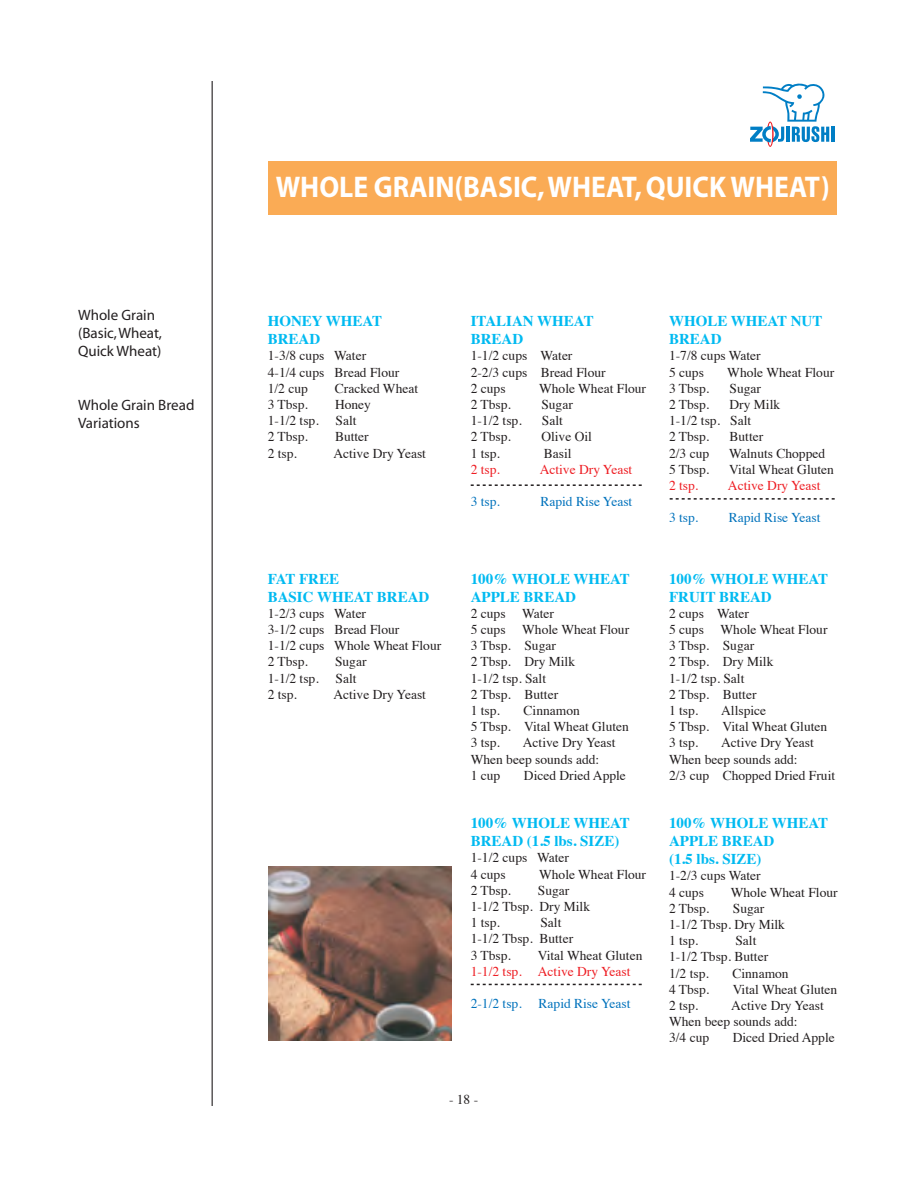
<style>
.page{position:relative;width:918px;height:1188px;background:#fff}
.page>*{position:absolute;margin:0;border:0;box-sizing:border-box;transform-origin:0 0}
.t1{font:700 30px "Myriad";color:#fff;scale:.92 1}
.t2{font:700 15px/18px "Times";color:#00baf1}
.t3{font:15px/18px "Myriad";color:#231f20}
.t4{font:13.5px/16.2px "Times";color:#231f20}
.t5{font:13.5px "Times";color:#ee1d23}
.t6{font:13.5px "Times";color:#0072bc}
</style>
<div class="page">
<hr style="left:212px;top:81px;width:1px;height:1025px;background:#231f20">
<hr style="left:831px;top:127px;width:4px;height:15px;background:#007ec5">
<svg style="left:750px;top:83px;width:79px;height:59px"></svg>
<svg style="left:471px;top:484px;width:171px;height:2px"></svg>
<div style="left:268px;top:161px;width:569px;height:54px;background:#faab55"></div>
<img style="left:269px;top:867px;width:182px;height:173px">
<svg style="left:471px;top:984px;width:171px;height:1px"></svg>
<svg style="left:670px;top:498px;width:165px;height:2px"></svg>
<p class="t3" style="left:78px;top:306px;width:85px">Whole Grain (Basic, Wheat,<br>Quick Wheat)</p>
<p class="t3" style="left:78px;top:396px;width:118px">Whole Grain Bread<br>Variations</p>
<h1 class="t1" style="left:276px;top:171px;width:604px">WHOLE GRAIN(BASIC, WHEAT, QUICK WHEAT)</h1>
<p class="t2" style="left:268px;top:311px;width:116px">HONEY WHEAT<br>BREAD</p>
<p class="t4" style="left:268px;top:347px;width:133px">1-3/8 cups Water<br>4-1/4 cups Bread Flour<br>1/2 cup</p>
<p class="t4" style="left:335px;top:379px;width:85px">Cracked Wheat</p>
<p class="t4" style="left:268px;top:395px;width:42px">3 Tbsp.</p>
<p class="t4" style="left:335px;top:395px;width:37px">Honey</p>
<p class="t4" style="left:268px;top:411px;width:53px">1-1/2 tsp.</p>
<p class="t4" style="left:336px;top:411px;width:23px">Salt</p>
<p class="t4" style="left:268px;top:428px;width:42px">2 Tbsp.</p>
<p class="t4" style="left:335px;top:428px;width:35px">Butter</p>
<p class="t4" style="left:268px;top:444px;width:31px">2 tsp.</p>
<p class="t4" style="left:333px;top:444px;width:94px">Active Dry Yeast</p>
<p class="t2" style="left:268px;top:568px;width:163px">FAT FREE<br>BASIC WHEAT BREAD</p>
<p class="t4" style="left:268px;top:604px;width:175px">1-2/3 cups Water<br>3-1/2 cups Bread Flour<br>1-1/2 cups Whole Wheat Flour<br>2 Tbsp.</p>
<p class="t4" style="left:335px;top:653px;width:33px">Sugar</p>
<p class="t4" style="left:268px;top:669px;width:53px">1-1/2 tsp.</p>
<p class="t4" style="left:336px;top:669px;width:23px">Salt</p>
<p class="t4" style="left:268px;top:685px;width:31px">2 tsp.</p>
<p class="t4" style="left:333px;top:685px;width:94px">Active Dry Yeast</p>
<p class="t2" style="left:471px;top:311px;width:124px">ITALIAN WHEAT<br>BREAD</p>
<p class="t4" style="left:471px;top:347px;width:136px">1-1/2 cups Water<br>2-2/3 cups Bread Flour<br>2 cups</p>
<p class="t4" style="left:539px;top:379px;width:108px">Whole Wheat Flour</p>
<p class="t4" style="left:471px;top:395px;width:42px">2 Tbsp.</p>
<p class="t4" style="left:541px;top:395px;width:33px">Sugar</p>
<p class="t4" style="left:471px;top:411px;width:53px">1-1/2 tsp.</p>
<p class="t4" style="left:542px;top:411px;width:23px">Salt</p>
<p class="t4" style="left:471px;top:428px;width:42px">2 Tbsp.</p>
<p class="t4" style="left:541px;top:428px;width:52px">Olive Oil</p>
<p class="t4" style="left:471px;top:444px;width:31px">1 tsp.</p>
<p class="t4" style="left:544px;top:444px;width:29px">Basil</p>
<p class="t5" style="left:471px;top:457px;width:31px">2 tsp.</p>
<p class="t5" style="left:540px;top:457px;width:94px">Active Dry Yeast</p>
<p class="t6" style="left:471px;top:489px;width:31px">3 tsp.</p>
<p class="t6" style="left:540px;top:489px;width:93px">Rapid Rise Yeast</p>
<p class="t2" style="left:471px;top:568px;width:161px">100% WHOLE WHEAT<br>APPLE BREAD</p>
<p class="t4" style="left:471px;top:604px;width:160px">2 cups Water<br>5 cups Whole Wheat Flour<br>3 Tbsp. Sugar<br>2 Tbsp. Dry Milk<br>1-1/2 tsp. Salt<br>2 Tbsp. Butter<br>1 tsp.</p>
<p class="t4" style="left:471px;top:701px;width:160px;text-indent:53px">Cinnamon<br>5 Tbsp. Vital Wheat Gluten<br>3 tsp.</p>
<p class="t4" style="left:471px;top:734px;width:146px;text-indent:52px">Active Dry Yeast<br>When beep sounds add:<br>1 cup</p>
<p class="t4" style="left:524px;top:766px;width:103px">Diced Dried Apple</p>
<p class="t2" style="left:471px;top:813px;width:161px">100% WHOLE WHEAT<br>BREAD (1.5 lbs. SIZE)</p>
<p class="t4" style="left:471px;top:849px;width:100px">1-1/2 cups Water<br>4 cups</p>
<p class="t4" style="left:539px;top:865px;width:108px">Whole Wheat Flour</p>
<p class="t4" style="left:471px;top:881px;width:42px">2 Tbsp.</p>
<p class="t4" style="left:471px;top:881px;width:121px;text-indent:67px">Sugar<br>1-1/2 Tbsp. Dry Milk<br>1 tsp.</p>
<p class="t4" style="left:471px;top:913px;width:104px;text-indent:70px">Salt<br>1-1/2 Tbsp. Butter<br>3 Tbsp.</p>
<p class="t4" style="left:538px;top:946px;width:106px">Vital Wheat Gluten</p>
<p class="t5" style="left:471px;top:959px;width:161px">1-1/2 tsp. Active Dry Yeast</p>
<p class="t6" style="left:471px;top:991px;width:53px">2-1/2 tsp.</p>
<p class="t6" style="left:539px;top:991px;width:93px">Rapid Rise Yeast</p>
<p class="t4" style="left:449px;top:1090px;width:31px">- 18 -</p>
<p class="t2" style="left:669px;top:311px;width:155px">WHOLE WHEAT NUT<br>BREAD</p>
<p class="t4" style="left:669px;top:347px;width:93px">1-7/8 cups Water<br>5 cups</p>
<p class="t4" style="left:727px;top:363px;width:108px">Whole Wheat Flour</p>
<p class="t4" style="left:669px;top:379px;width:42px">3 Tbsp.</p>
<p class="t4" style="left:730px;top:379px;width:33px">Sugar</p>
<p class="t4" style="left:669px;top:395px;width:42px">2 Tbsp.</p>
<p class="t4" style="left:669px;top:395px;width:113px;text-indent:61px">Dry Milk<br>1-1/2 tsp. Salt<br>2 Tbsp.</p>
<p class="t4" style="left:730px;top:428px;width:35px">Butter</p>
<p class="t4" style="left:669px;top:444px;width:42px">2/3 cup</p>
<p class="t4" style="left:729px;top:444px;width:98px">Walnuts Chopped</p>
<p class="t4" style="left:669px;top:460px;width:42px">5 Tbsp.</p>
<p class="t4" style="left:729px;top:460px;width:106px">Vital Wheat Gluten</p>
<p class="t5" style="left:669px;top:473px;width:31px">2 tsp.</p>
<p class="t5" style="left:728px;top:473px;width:94px">Active Dry Yeast</p>
<p class="t6" style="left:669px;top:505px;width:31px">3 tsp.</p>
<p class="t6" style="left:729px;top:505px;width:93px">Rapid Rise Yeast</p>
<p class="t2" style="left:669px;top:568px;width:161px">100% WHOLE WHEAT<br>FRUIT BREAD</p>
<p class="t4" style="left:669px;top:604px;width:160px">2 cups Water<br>5 cups Whole Wheat Flour<br>3 Tbsp. Sugar<br>2 Tbsp. Dry Milk<br>1-1/2 tsp. Salt<br>2 Tbsp. Butter<br>1 tsp.</p>
<p class="t4" style="left:669px;top:701px;width:160px;text-indent:52px">Allspice<br>5 Tbsp. Vital Wheat Gluten<br>3 tsp.</p>
<p class="t4" style="left:669px;top:734px;width:168px;text-indent:52px">Active Dry Yeast<br>When beep sounds add:<br>2/3 cup Chopped Dried Fruit</p>
<p class="t2" style="left:669px;top:813px;width:161px">100% WHOLE WHEAT<br>APPLE BREAD<br>(1.5 lbs. SIZE)</p>
<p class="t4" style="left:669px;top:867px;width:93px">1-2/3 cups Water<br>4 cups</p>
<p class="t4" style="left:731px;top:883px;width:108px">Whole Wheat Flour</p>
<p class="t4" style="left:669px;top:899px;width:42px">2 Tbsp.</p>
<p class="t4" style="left:669px;top:899px;width:118px;text-indent:64px">Sugar<br>1-1/2 Tbsp. Dry Milk<br>1 tsp.</p>
<p class="t4" style="left:669px;top:931px;width:101px;text-indent:66px">Salt<br>1-1/2 Tbsp. Butter<br>1/2 tsp.</p>
<p class="t4" style="left:732px;top:964px;width:58px">Cinnamon</p>
<p class="t4" style="left:669px;top:980px;width:42px">4 Tbsp.</p>
<p class="t4" style="left:733px;top:980px;width:106px">Vital Wheat Gluten</p>
<p class="t4" style="left:669px;top:996px;width:31px">2 tsp.</p>
<p class="t4" style="left:669px;top:996px;width:156px;text-indent:62px">Active Dry Yeast<br>When beep sounds add:<br>3/4 cup</p>
<p class="t4" style="left:733px;top:1029px;width:103px">Diced Dried Apple</p>
</div>
